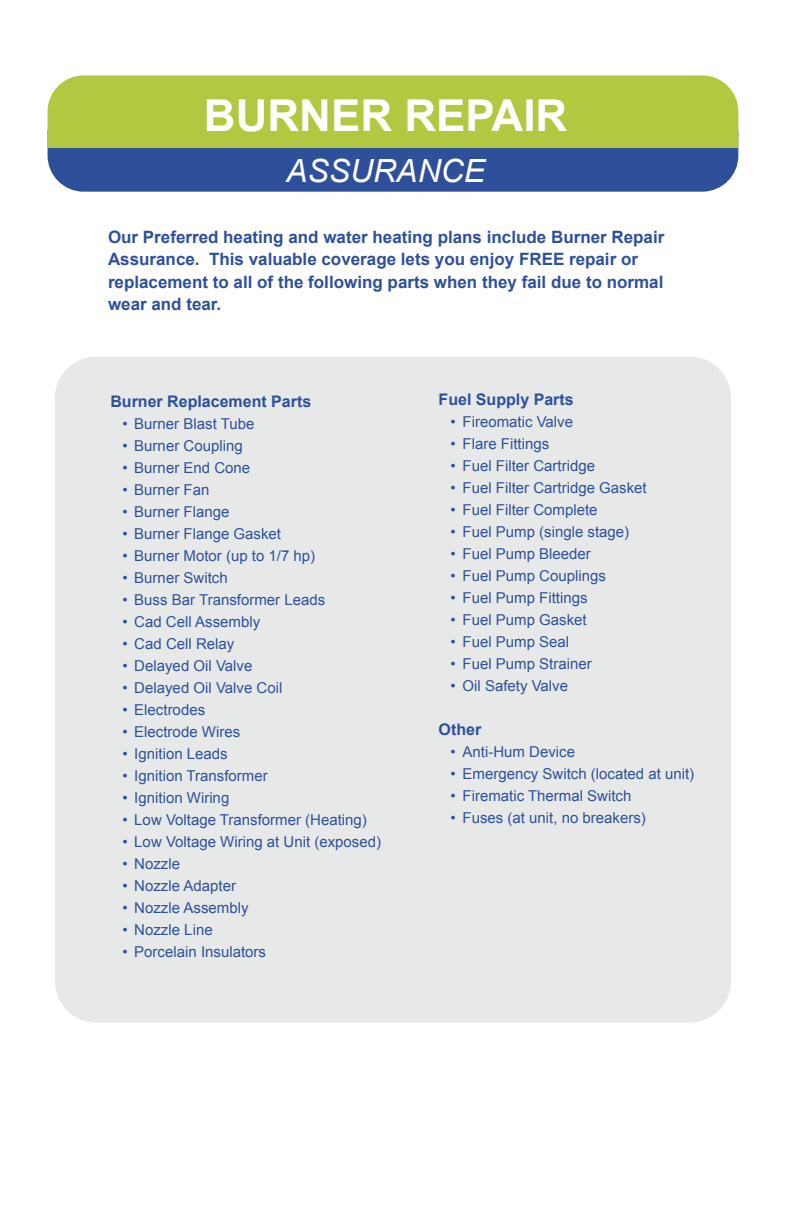
<style>
.page{position:relative;width:792px;height:1224px;background:#fff}
.page>*{position:absolute;margin:0;border:0;box-sizing:border-box;transform-origin:0 0}
.t1{font:700 44px "Arial";color:#fff}
.t2{font:italic 32px "Arial";color:#fff}
.t3{font:700 17px/22.4px "Arial";color:#2e509b}
.t4{font:700 16px "Arial";color:#2e509b}
.t5{font:15px "Arial";color:#2e509b}
</style>
<div class="page">
<div style="left:55px;top:357px;width:676px;height:666px;background:#e7e8e8;border-radius:41px"></div>
<div style="left:48px;top:147px;width:690px;height:45px;background:#2e509b"></div>
<div style="left:48px;top:75px;width:690px;height:72px;background:#b1c840"></div>
<h1 class="t1" style="left:204px;top:86px;width:365px">BURNER REPAIR</h1>
<h2 class="t2" style="left:286px;top:150px;width:201px">ASSURANCE</h2>
<p class="t3" style="left:108px;top:226px;width:558px">Our Preferred heating and water heating plans include Burner Repair Assurance. This valuable coverage lets you enjoy FREE repair or replacement to all of the following parts when they fail due to normal wear and tear.</p>
<p class="t4" style="left:110px;top:391px;width:202px">Burner Replacement Parts</p>
<p class="t5" style="left:122px;top:414px;width:134px">• Burner Blast Tube</p>
<p class="t5" style="left:122px;top:436px;width:122px">• Burner Coupling</p>
<p class="t5" style="left:122px;top:458px;width:129px">• Burner End Cone</p>
<p class="t5" style="left:122px;top:480px;width:88px">• Burner Fan</p>
<p class="t5" style="left:122px;top:502px;width:109px">• Burner Flange</p>
<p class="t5" style="left:122px;top:524px;width:160px">• Burner Flange Gasket</p>
<p class="t5" style="left:122px;top:546px;width:194px">• Burner Motor (up to 1/7 hp)</p>
<p class="t5" style="left:122px;top:568px;width:107px">• Burner Switch</p>
<p class="t5" style="left:122px;top:590px;width:204px">• Buss Bar Transformer Leads</p>
<p class="t5" style="left:122px;top:612px;width:139px">• Cad Cell Assembly</p>
<p class="t5" style="left:122px;top:634px;width:113px">• Cad Cell Relay</p>
<p class="t5" style="left:122px;top:656px;width:132px">• Delayed Oil Valve</p>
<p class="t5" style="left:122px;top:678px;width:162px">• Delayed Oil Valve Coil</p>
<p class="t5" style="left:122px;top:700px;width:84px">• Electrodes</p>
<p class="t5" style="left:122px;top:722px;width:119px">• Electrode Wires</p>
<p class="t5" style="left:122px;top:744px;width:107px">• Ignition Leads</p>
<p class="t5" style="left:122px;top:766px;width:147px">• Ignition Transformer</p>
<p class="t5" style="left:122px;top:788px;width:108px">• Ignition Wiring</p>
<p class="t5" style="left:122px;top:810px;width:246px">• Low Voltage Transformer (Heating)</p>
<p class="t5" style="left:122px;top:832px;width:260px">• Low Voltage Wiring at Unit (exposed)</p>
<p class="t5" style="left:122px;top:854px;width:59px">• Nozzle</p>
<p class="t5" style="left:122px;top:876px;width:115px">• Nozzle Adapter</p>
<p class="t5" style="left:122px;top:898px;width:128px">• Nozzle Assembly</p>
<p class="t5" style="left:122px;top:920px;width:92px">• Nozzle Line</p>
<p class="t5" style="left:122px;top:942px;width:145px">• Porcelain Insulators</p>
<p class="t4" style="left:439px;top:389px;width:137px">Fuel Supply Parts</p>
<p class="t5" style="left:451px;top:412px;width:124px">• Fireomatic Valve</p>
<p class="t5" style="left:451px;top:434px;width:100px">• Flare Fittings</p>
<p class="t5" style="left:451px;top:456px;width:146px">• Fuel Filter Cartridge</p>
<p class="t5" style="left:451px;top:478px;width:198px">• Fuel Filter Cartridge Gasket</p>
<p class="t5" style="left:451px;top:500px;width:148px">• Fuel Filter Complete</p>
<p class="t5" style="left:451px;top:522px;width:180px">• Fuel Pump (single stage)</p>
<p class="t5" style="left:451px;top:544px;width:142px">• Fuel Pump Bleeder</p>
<p class="t5" style="left:451px;top:566px;width:157px">• Fuel Pump Couplings</p>
<p class="t5" style="left:451px;top:588px;width:139px">• Fuel Pump Fittings</p>
<p class="t5" style="left:451px;top:610px;width:138px">• Fuel Pump Gasket</p>
<p class="t5" style="left:451px;top:632px;width:120px">• Fuel Pump Seal</p>
<p class="t5" style="left:451px;top:654px;width:143px">• Fuel Pump Strainer</p>
<p class="t5" style="left:451px;top:676px;width:119px">• Oil Safety Valve</p>
<p class="t4" style="left:439px;top:719px;width:44px">Other</p>
<p class="t5" style="left:451px;top:742px;width:126px">• Anti-Hum Device</p>
<p class="t5" style="left:451px;top:764px;width:245px">• Emergency Switch (located at unit)</p>
<p class="t5" style="left:451px;top:786px;width:182px">• Firematic Thermal Switch</p>
<p class="t5" style="left:451px;top:808px;width:197px">• Fuses (at unit, no breakers)</p>
</div>
